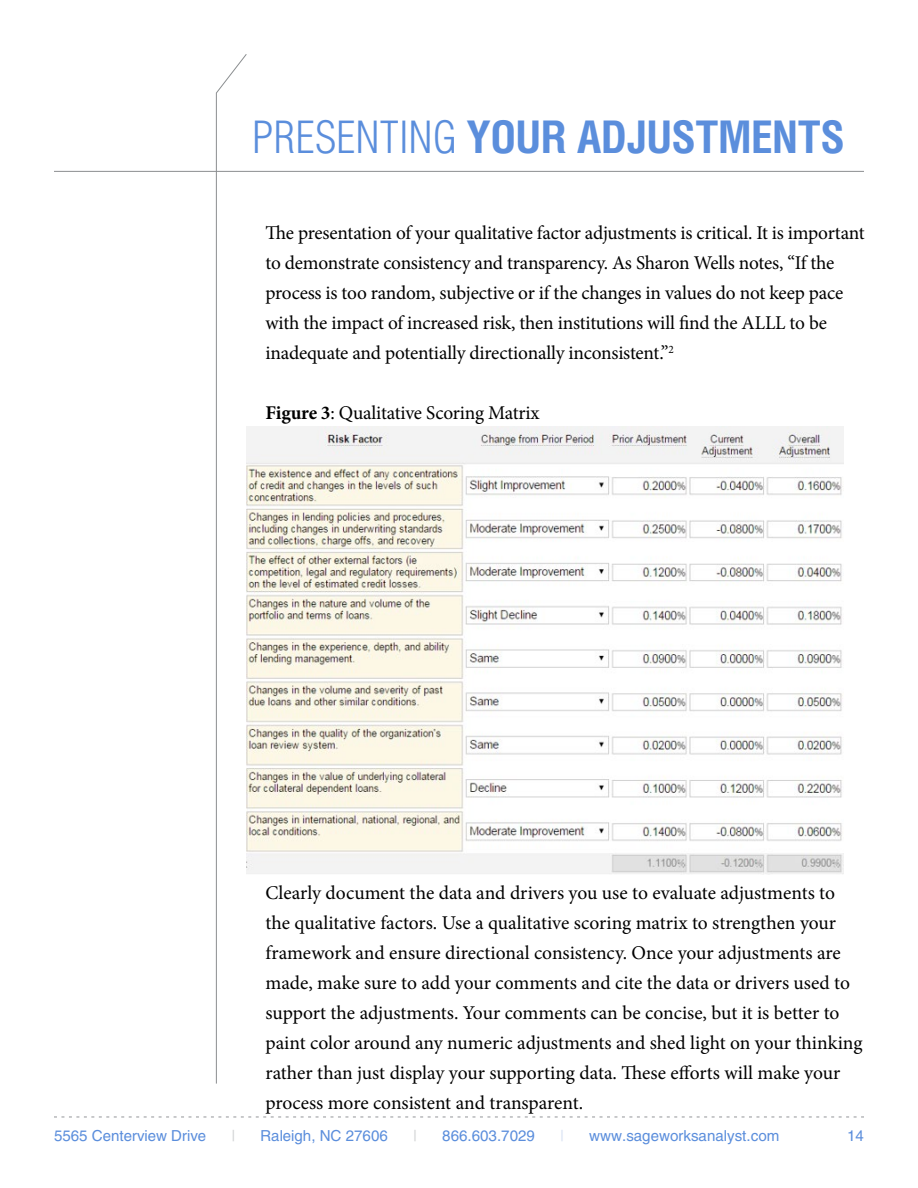
<style>
.page{position:relative;width:918px;height:1188px;background:#fff}
.page>*{position:absolute;margin:0;border:0;box-sizing:border-box;transform-origin:0 0}
.t1{font:700 45px "Helios Cond";color:#5b8edc}
.t2{font:19.5px/30px "Minion Pro";letter-spacing:-.005em;color:#000}
.t3{font:15px "Helios";color:#5b8edc}
.t4{font:15px "Helios";color:#d1d3d4}
.t5{font:15px "Helios";color:#d7e1f3}
.s1{font-weight:300}
.s2{font-weight:700}
</style>
<div class="page">
<svg style="left:54px;top:1117px;width:810px;height:1px"></svg>
<svg style="left:216px;top:54px;width:31px;height:1030px"></svg>
<hr style="left:54px;top:171px;width:810px;height:1px;background:#8b8e90">
<img style="left:247px;top:426px;width:597px;height:449px">
<h1 class="t1" style="left:252px;top:111px;width:594px"><span class="s1">PRESENTING</span> YOUR ADJUSTMENTS</h1>
<p class="t2" style="left:266px;top:218px;width:601px">The presentation of your qualitative factor adjustments is critical. It is important to demonstrate consistency and transparency. As Sharon Wells notes, “If the process is too random, subjective or if the changes in values do not keep pace with the impact of increased risk, then institutions will find the ALLL to be inadequate and potentially directionally inconsistent.”<sup>2</sup></p>
<p class="t2" style="left:266px;top:398px;width:276px"><span class="s2">Figure 3</span>: Qualitative Scoring Matrix</p>
<p class="t2" style="left:266px;top:878px;width:599px">Clearly document the data and drivers you use to evaluate adjustments to the qualitative factors. Use a qualitative scoring matrix to strengthen your framework and ensure directional consistency. Once your adjustments are made, make sure to add your comments and cite the data or drivers used to support the adjustments. Your comments can be concise, but it is better to paint color around any numeric adjustments and shed light on your thinking rather than just display your supporting data. These efforts will make your process more consistent and transparent.</p>
<p class="t3" style="left:54px;top:1127px;width:154px">5565 Centerview Drive</p>
<p class="t4" style="left:231px;top:1127px;width:5px">|</p>
<p class="t3" style="left:261px;top:1127px;width:129px">Raleigh, NC 27606</p>
<p class="t4" style="left:413px;top:1127px;width:5px">|</p>
<p class="t3" style="left:442px;top:1127px;width:94px">866.603.7029</p>
<p class="t5" style="left:560px;top:1127px;width:5px">|</p>
<p class="t3" style="left:589px;top:1127px;width:192px">www.sageworksanalyst.com</p>
<p class="t3" style="left:847px;top:1127px;width:18px">14</p>
</div>
